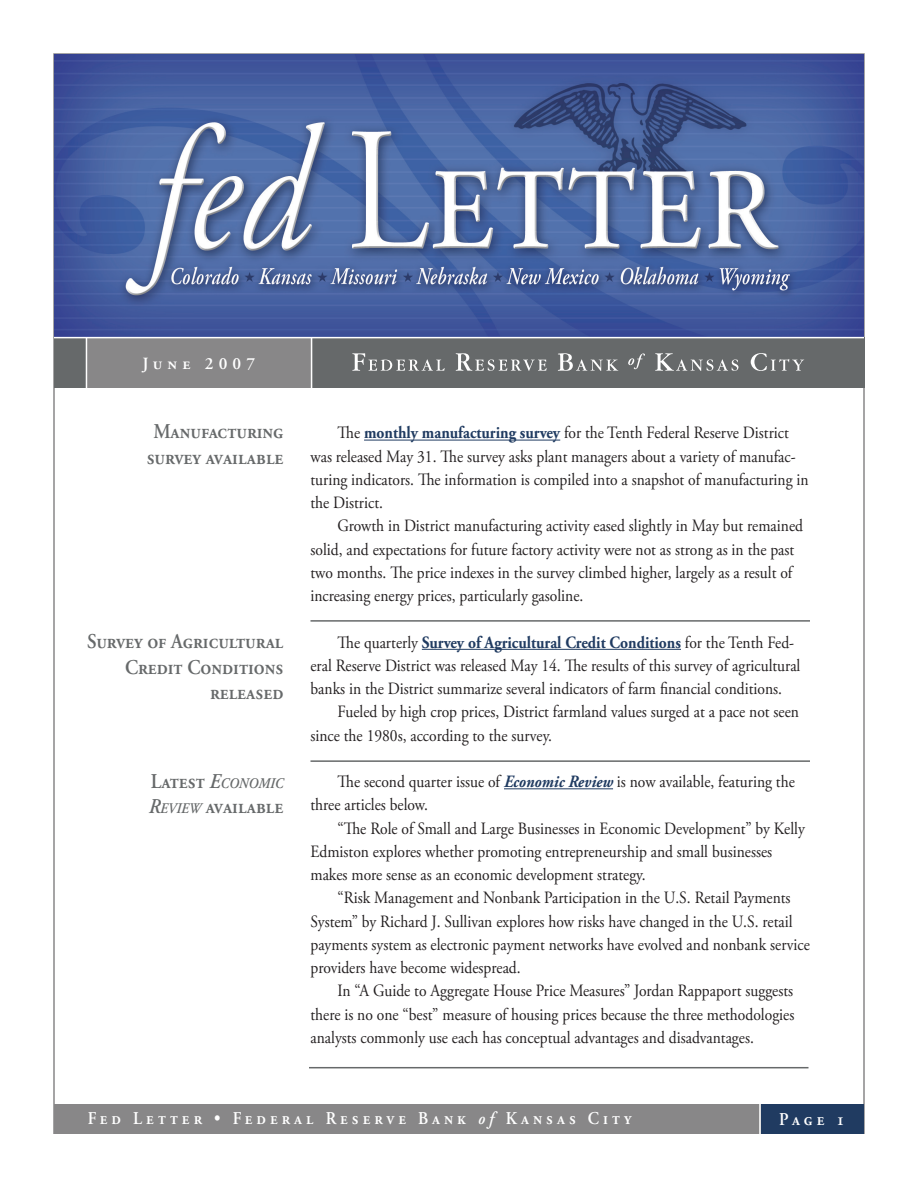
<style>
.page{position:relative;width:918px;height:1188px;background:#fff}
.page>*{position:absolute;margin:0;border:0;box-sizing:border-box;transform-origin:0 0}
.t1{font:600 21px/25.5px "Adobe Garamond Pro";letter-spacing:.05em;color:#66696a;text-align:center;scale:.9 1}
.t2{font:600 21px "Adobe Garamond Pro";letter-spacing:.07em;color:#66696a;scale:.9 1}
.t3{font:600 18px "Adobe Garamond Pro";letter-spacing:.28em;color:#fff;scale:.9 1}
.t4{font:600 18px "Adobe Garamond Pro";letter-spacing:.255em;color:#fff;scale:.9 1}
.t5{font:17.25px/23.2px "Adobe Garamond Pro";color:#231f20;scale:.9 1}
.t6{font:600 17.1px "Adobe Garamond Pro";letter-spacing:.3em;color:#fff}
.t7{font:italic 600 14.7px "Adobe Garamond Pro";color:#66696a;scale:.9 1}
.s1{font-style:normal;font-size:21px}
.s2{font-size:21px}
.s3{font-style:italic}
.s4{font-style:italic;font-size:14.7px}
.s5{font-weight:700;color:#203b61}
.s6{font-weight:700;font-style:italic;color:#203b61}
</style>
<div class="page">
<div style="left:759px;top:1105px;width:105px;height:29px;background:#203b61"></div>
<img style="left:54px;top:54px;width:810px;height:283px">
<div style="left:54px;top:338px;width:810px;height:50px;background:#66696a"></div>
<div style="left:54px;top:1105px;width:706px;height:29px;background:#888788"></div>
<div style="left:86px;top:338px;width:226px;height:50px;background:#888788"></div>
<hr style="left:86px;top:338px;width:1px;height:52px;background:#fff">
<hr style="left:311px;top:338px;width:1px;height:52px;background:#fff">
<hr style="left:759px;top:1100px;width:2px;height:34px;background:#fff">
<svg style="left:352px;top:353px;width:93px;height:18px"></svg>
<svg style="left:456px;top:353px;width:91px;height:18px"></svg>
<svg style="left:558px;top:353px;width:60px;height:18px"></svg>
<svg style="left:655px;top:353px;width:83px;height:18px"></svg>
<svg style="left:751px;top:353px;width:53px;height:18px"></svg>
<svg style="left:628px;top:353px;width:17px;height:16px"></svg>
<hr style="left:364px;top:440px;width:196px;height:1px;background:#203b61">
<hr style="left:422px;top:649px;width:259px;height:1px;background:#203b61">
<hr style="left:504px;top:788px;width:109px;height:1px;background:#203b61">
<hr style="left:310px;top:760px;width:500px;height:2px;background:#66696a">
<hr style="left:310px;top:620px;width:500px;height:2px;background:#66696a">
<hr style="left:309px;top:1067px;width:499px;height:1px;background:#66696a">
<p class="t6" style="left:142px;top:354px;width:114px">June 2007</p>
<p class="t1" style="left:147px;top:419px;width:153px">Manufacturing survey available</p>
<p class="t1" style="left:87px;top:629px;width:220px;text-align:right">Survey of Agricultural<br>Credit Conditions released</p>
<p class="t7" style="left:151px;top:775px;width:149px"><span class="s1">Latest</span> <span class="s2">E</span>CONOMIC</p>
<p class="t2" style="left:149px;top:794px;width:151px"><span class="s3">R</span><span class="s4">EVIEW</span> available</p>
<p class="t5" style="left:310px;top:422px;width:555px;text-indent:27px">The <span class="s5">monthly manufacturing survey</span> for the Tenth Federal Reserve District was released May 31. The survey asks plant managers about a variety of manufac&shy;turing indicators. The information is compiled into a snapshot of manufacturing in the District.</p>
<p class="t5" style="left:310px;top:515px;width:549px;text-indent:27px">Growth in District manufacturing activity eased slightly in May but remained solid, and expectations for future factory activity were not as strong as in the past two months. The price indexes in the survey climbed higher, largely as a result of increasing energy prices, particularly gasoline.</p>
<p class="t5" style="left:310px;top:631px;width:546px;text-indent:27px">The quarterly <span class="s5">Survey of Agricultural Credit Conditions</span> for the Tenth Fed&shy;eral Reserve District was released May 14. The results of this survey of agricultural banks in the District summarize several indicators of farm financial conditions.</p>
<p class="t5" style="left:310px;top:701px;width:544px;text-indent:27px">Fueled by high crop prices, District farmland values surged at a pace not seen since the 1980s, according to the survey.</p>
<p class="t5" style="left:310px;top:771px;width:540px;text-indent:27px">The second quarter issue of <span class="s6">Economic Review</span> is now available, featuring the three articles below.</p>
<p class="t5" style="left:310px;top:817px;width:551px;text-indent:27px">“The Role of Small and Large Businesses in Economic Development” by Kelly<br>Edmiston explores whether promoting entrepreneurship and small businesses makes more sense as an economic development strategy.</p>
<p class="t5" style="left:310px;top:887px;width:556px;text-indent:27px">“Risk Management and Nonbank Participation in the U.S. Retail Payments System” by Richard J. Sullivan explores how risks have changed in the U.S. retail payments system as electronic payment networks have evolved and nonbank service providers have become widespread.</p>
<p class="t5" style="left:310px;top:980px;width:539px;text-align:justify;text-indent:27px">In “A Guide to Aggregate House Price Measures” Jordan Rappaport suggests there is no one “best” measure of housing prices because the three methodologies analysts commonly use each has conceptual advantages and disadvantages.</p>
<p class="t3" style="left:88px;top:1108px;width:606px">Fed Letter • Federal Reserve Bank <span class="s3">of</span> Kansas City</p>
<p class="t4" style="left:779px;top:1109px;width:74px">Page 1</p>
</div>
